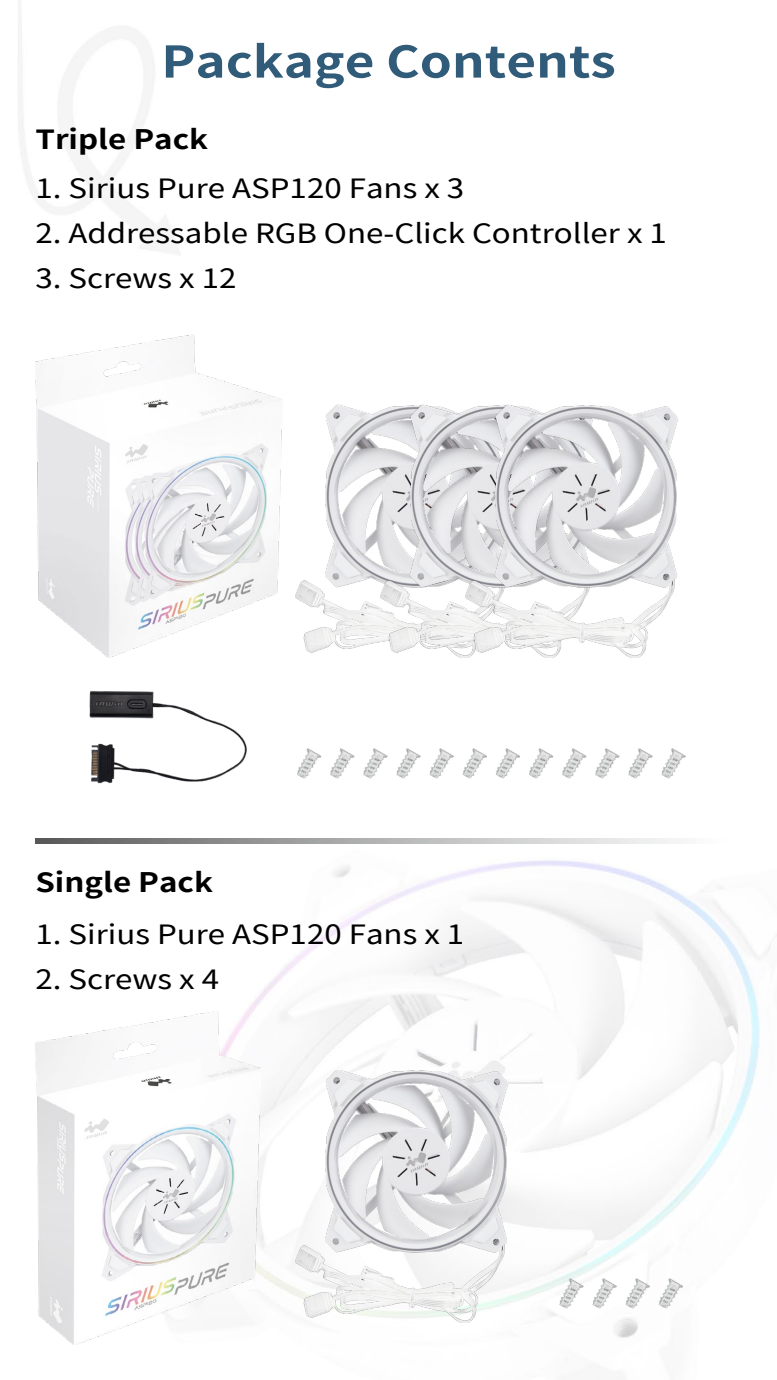
<style>
.page{position:relative;width:777px;height:1380px;background:#fff}
.page>*{position:absolute;margin:0;border:0;box-sizing:border-box;transform-origin:0 0}
.t1{font:700 43.56px "Taipei Sans TC Beta";color:#305b79;scale:1.18 1}
.t2{font:26.56px "Taipei Sans TC Beta";color:#000;scale:1.18 1}
.t3{font:700 26.56px "Taipei Sans TC Beta";color:#000;scale:1.18 1}
</style>
<div class="page">
<img style="left:18px;top:7px;width:753px;height:1331px">
<svg style="left:35px;top:839px;width:736px;height:4px"></svg>
<img style="left:41px;top:660px;width:231px;height:153px">
<img style="left:290px;top:746px;width:398px;height:38px">
<img style="left:552px;top:1276px;width:133px;height:38px">
<img style="left:35px;top:335px;width:247px;height:323px">
<img style="left:35px;top:1011px;width:225px;height:334px">
<img style="left:295px;top:405px;width:85px;height:253px">
<img style="left:380px;top:405px;width:85px;height:253px">
<img style="left:465px;top:405px;width:213px;height:253px">
<img style="left:295px;top:1070px;width:213px;height:253px">
<h1 class="t1" style="left:161px;top:37px;width:386px">Package Contents</h1>
<p class="t3" style="left:35px;top:125px;width:148px">Triple Pack</p>
<p class="t2" style="left:35px;top:173px;width:365px">1. Sirius Pure ASP120 Fans x 3</p>
<p class="t2" style="left:35px;top:218px;width:536px">2. Addressable RGB One-Click Controller x 1</p>
<p class="t2" style="left:35px;top:263px;width:172px">3. Screws x 12</p>
<p class="t3" style="left:35px;top:867px;width:152px">Single Pack</p>
<p class="t2" style="left:35px;top:919px;width:365px">1. Sirius Pure ASP120 Fans x 1</p>
<p class="t2" style="left:35px;top:964px;width:157px">2. Screws x 4</p>
</div>
